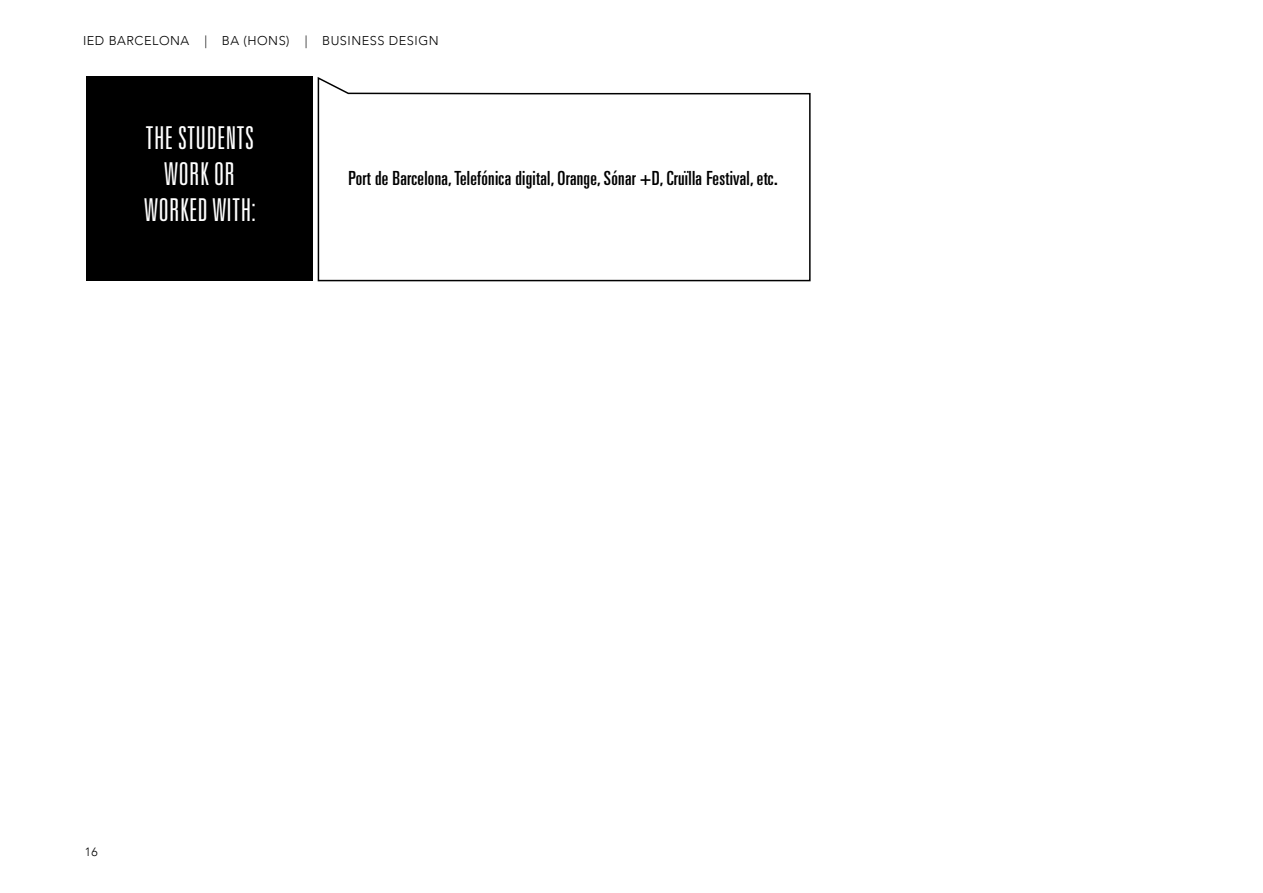
<style>
.page{position:relative;width:1263px;height:893px;background:#fff}
.page>*{position:absolute;margin:0;border:0;box-sizing:border-box;transform-origin:0 0}
.t1{font:300 ultra-condensed 31.5px/36px "Univers LT Std";letter-spacing:.01em;color:#fff;text-align:center}
.t2{font:ultra-condensed 19.5px "Univers LT Std";letter-spacing:.015em;color:#000}
.t3{font:300 12.75px "Avenir";letter-spacing:.04em;color:#000}
.t4{font:300 12px "Avenir";color:#000}
</style>
<div class="page">
<div style="left:86px;top:77px;width:227px;height:204px;background:#000"></div>
<svg style="left:317px;top:77px;width:494px;height:205px"></svg>
<p class="t3" style="left:83px;top:33px;width:357px">IED BARCELONA | BA (HONS) | BUSINESS DESIGN</p>
<h1 class="t1" style="left:144px;top:119px;width:113px">THE STUDENTS<br>WORK OR<br>WORKED WITH:</h1>
<p class="t2" style="left:348px;top:167px;width:431px">Port de Barcelona, Telefónica digital, Orange, Sónar +D, Cruïlla Festival, etc.</p>
<p class="t4" style="left:85px;top:845px;width:15px">16</p>
</div>
